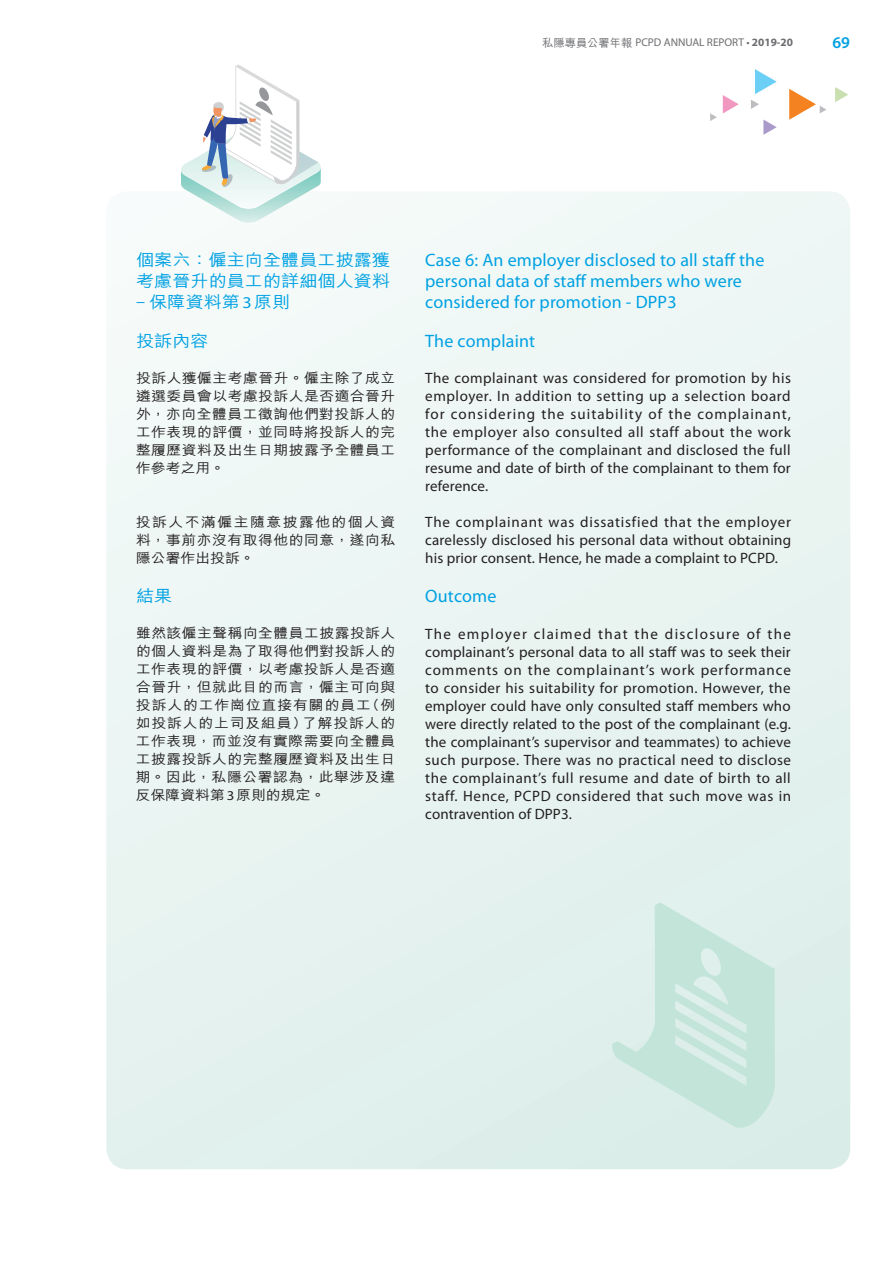
<style>
.page{position:relative;width:893px;height:1263px;background:#fff}
.page>*{position:absolute;margin:0;border:0;box-sizing:border-box;transform-origin:0 0}
.t1{font:18px/21px "Myriad Pro";letter-spacing:.01em;color:#00a1e3}
.t2{font:500 16.5px/21px "M Hei HK";color:#00a1e3;scale:1.1 1}
.t3{font:600 16.5px "Myriad Pro";color:#00a1e3}
.t4{font:15px/18px "Myriad Pro";letter-spacing:.015em;color:#231f20;text-align:justify}
.t5{font:500 13.5px/18px "M Hei HK";letter-spacing:.03em;color:#231f20;text-align:justify;scale:1.1 1}
.t6{font:11.25px "Myriad Pro";color:#6c6d70}
.s1{font-family:"M Hei HK";font-weight:500}
.s2{font-weight:700}
.s3{font-family:"Myriad Pro";font-weight:400}
</style>
<div class="page">
<div style="left:106px;top:191px;width:744px;height:978px;background:#e9f4f1;border-radius:21px"></div>
<svg style="left:755px;top:69px;width:22px;height:25px"></svg>
<svg style="left:835px;top:87px;width:13px;height:15px"></svg>
<svg style="left:751px;top:100px;width:8px;height:9px"></svg>
<svg style="left:710px;top:113px;width:7px;height:8px"></svg>
<svg style="left:789px;top:89px;width:37px;height:31px"></svg>
<svg style="left:763px;top:120px;width:14px;height:15px"></svg>
<svg style="left:723px;top:95px;width:16px;height:18px"></svg>
<svg style="left:181px;top:65px;width:140px;height:158px"></svg>
<svg style="left:612px;top:902px;width:163px;height:227px"></svg>
<p class="t6" style="left:542px;top:36px;width:252px"><span class="s1">私隱專員公署年報</span> PCPD ANNUAL REPORT • <span class="s2">2019-20</span></p>
<p class="t3" style="left:832px;top:32px;width:19px">69</p>
<p class="t2" style="left:136px;top:248px;width:233px">個案六：僱主向全體員工披露獲考慮晉升的員工的詳細個人資料</p>
<p class="t2" style="left:136px;top:290px;width:142px"><span class="s3">–</span> 保障資料第<span class="s3">3</span>原則</p>
<p class="t2" style="left:136px;top:329px;width:67px">投訴內容</p>
<p class="t5" style="left:136px;top:368px;width:237px">投訴人獲僱主考慮晉升。僱主除了成立遴選委員會以考慮投訴人是否適合晉升外，亦向全體員工徵詢他們對投訴人的工作表現的評價，並同時將投訴人的完整履歷資料及出生日期披露予全體員工作參考之用。</p>
<p class="t5" style="left:136px;top:512px;width:237px">投訴人不滿僱主隨意披露他的個人資料，事前亦沒有取得他的同意，遂向私隱公署作出投訴。</p>
<p class="t2" style="left:136px;top:584px;width:34px">結果</p>
<p class="t5" style="left:136px;top:623px;width:238px">雖然該僱主聲稱向全體員工披露投訴人的個人資料是為了取得他們對投訴人的工作表現的評價，以考慮投訴人是否適合晉升，但就此目的而言，僱主可向與投訴人的工作崗位直接有關的員工（例如投訴人的上司及組員）了解投訴人的工作表現，而並沒有實際需要向全體員工披露投訴人的完整履歷資料及出生日期。因此，私隱公署認為，此舉涉及違反保障資料第<span class="s3">3</span>原則的規定。</p>
<p class="t1" style="left:425px;top:249px;width:341px">Case 6: An employer disclosed to all staff the personal data of staff members who were considered for promotion - DPP3</p>
<p class="t1" style="left:425px;top:330px;width:111px">The complaint</p>
<p class="t4" style="left:425px;top:369px;width:367px">The complainant was considered for promotion by his employer. I n addition to setting up a selection board for considering the suitability of the complainant, the employer also consulted all staff about the work performance of the complainant and disclosed the full resume and date of birth of the complainant to them for reference.</p>
<p class="t4" style="left:425px;top:513px;width:367px">The complainant was dissatisfied that the employer carelessly disclosed his personal data without obtaining his prior consent. Hence, he made a complaint to PCPD.</p>
<p class="t1" style="left:425px;top:585px;width:73px">Outcome</p>
<p class="t4" style="left:425px;top:624px;width:367px">The employer claimed that the disclosure of the complainant’s personal data to all staff was to seek their comments on the complainant’s work performance to consider his suitability for promotion. However, the employer could have only consulted staff members who were directly related to the post of the complainant (e.g. the complainant’s supervisor and teammates) to achieve such purpose. There was no practical need to disclose the complainant’s full resume and date of birth to all staff. Hence, PCPD considered that such move was in contravention of DPP3.</p>
</div>
